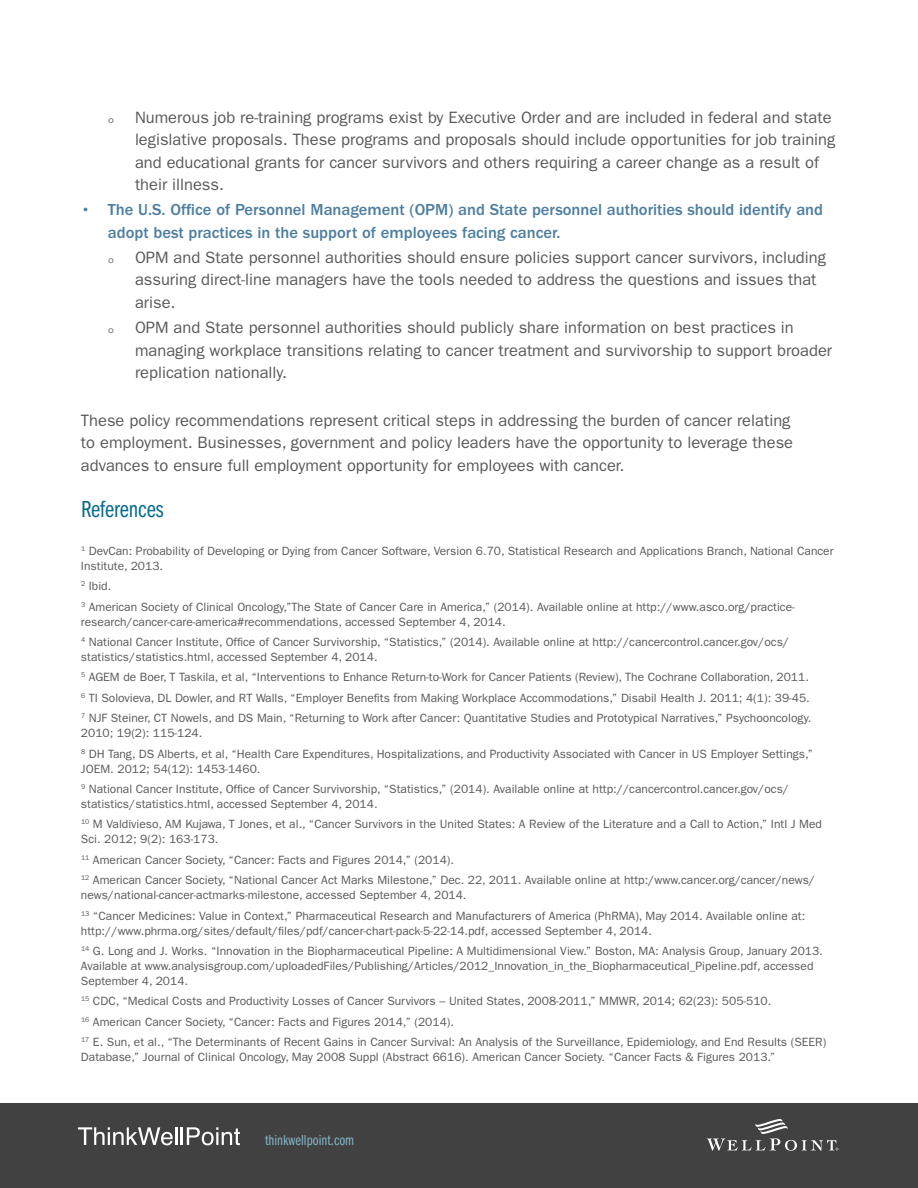
<style>
.page{position:relative;width:918px;height:1188px;background:#fff}
.page>*{position:absolute;margin:0;border:0;box-sizing:border-box;transform-origin:0 0}
.t1{font:24px "Franklin Gothic LT Book Cmpr";color:#066b90}
.t2{font:16.5px/22.5px "Franklin Gothic LT";color:#58595b}
.t3{font:500 16.5px/22.5px "Franklin Gothic LT";color:#4d7e9f}
.t4{font:15px "Franklin Gothic LT Book Cmpr";color:#83b5c7}
.t5{font:12px/20.4px "Franklin Gothic LT";color:#58595b}
.t6{font:9px "Gotham";color:#58595b}
</style>
<div class="page">
<div style="left:0;top:1104px;width:918px;height:84px;background:#424142"></div>
<svg style="left:78px;top:1127px;width:95px;height:18px"></svg>
<hr style="left:175px;top:1127px;width:3px;height:18px;background:#fff">
<svg style="left:181px;top:1127px;width:59px;height:18px"></svg>
<svg style="left:707px;top:1119px;width:131px;height:32px"></svg>
<p class="t6" style="left:108px;top:114px;width:7px">o</p>
<p class="t2" style="left:135px;top:106px;width:702px">Numerous job re-training programs exist by Executive Order and are included in federal and state legislative proposals. These programs and proposals should include opportunities for job training and educational grants for cancer survivors and others requiring a career change as a result of their illness.</p>
<h2 class="t3" style="left:108px;top:199px;width:717px;text-indent:-27px">• The U.S. Office of Personnel Management (OPM) and State personnel authorities should identify and adopt best practices in the support of employees facing cancer.</h2>
<p class="t6" style="left:108px;top:254px;width:7px">o</p>
<h2 class="t2" style="left:135px;top:246px;width:693px">OPM and State personnel authorities should ensure policies support cancer survivors, including assuring direct-line managers have the tools needed to address the questions and issues that arise.</h2>
<p class="t6" style="left:108px;top:324px;width:7px">o</p>
<h2 class="t2" style="left:135px;top:316px;width:699px">OPM and State personnel authorities should publicly share information on best practices in managing workplace transitions relating to cancer treatment and survivorship to support broader replication nationally.</h2>
<p class="t2" style="left:81px;top:409px;width:714px">These policy recommendations represent critical steps in addressing the burden of cancer relating to employment. Businesses, government and policy leaders have the opportunity to leverage these advances to ensure full employment opportunity for employees with cancer.</p>
<h1 class="t1" style="left:81px;top:496px;width:84px">References</h1>
<p class="t5" style="left:81px;top:543px;width:754px;line-height:15px"><sup>1</sup> DevCan: Probability of Developing or Dying from Cancer Software, Version 6.70, Statistical Research and Applications Branch, National Cancer<br>Institute, 2013.</p>
<p class="t5" style="left:81px;top:576px;width:715px"><sup>2</sup> Ibid.<br><sup>3</sup> American Society of Clinical Oncology,”The State of Cancer Care in America,” (2014). Available online at http://www.asco.org/practice-</p>
<p class="t5" style="left:81px;top:611px;width:710px">research/cancer-care-america#recommendations, accessed September 4, 2014.<br><sup>4</sup> National Cancer Institute, Office of Cancer Survivorship, “Statistics,” (2014). Available online at http://cancercontrol.cancer.gov/ocs/</p>
<p class="t5" style="left:81px;top:647px;width:732px">statistics/statistics.html, accessed September 4, 2014.<br><sup>5</sup> AGEM de Boer, T Taskila, et al, “Interventions to Enhance Return-to-Work for Cancer Patients (Review), The Cochrane Collaboration, 2011.<br><sup>6</sup> TI Solovieva, DL Dowler, and RT Walls, “Employer Benefits from Making Workplace Accommodations,” Disabil Health J. 2011; 4(1): 39-45.<br><sup>7</sup> NJF Steiner, CT Nowels, and DS Main, “Returning to Work after Cancer: Quantitative Studies and Prototypical Narratives,” Psychooncology.</p>
<p class="t5" style="left:81px;top:723px;width:733px">2010; 19(2): 115-124.<br><sup>8</sup> DH Tang, DS Alberts, et al, “Health Care Expenditures, Hospitalizations, and Productivity Associated with Cancer in US Employer Settings,”</p>
<p class="t5" style="left:81px;top:758px;width:710px">JOEM. 2012; 54(12): 1453-1460.<br><sup>9</sup> National Cancer Institute, Office of Cancer Survivorship, “Statistics,” (2014). Available online at http://cancercontrol.cancer.gov/ocs/</p>
<p class="t5" style="left:81px;top:794px;width:743px">statistics/statistics.html, accessed September 4, 2014.<br><sup>10</sup> M Valdivieso, AM Kujawa, T Jones, et al., “Cancer Survivors in the United States: A Review of the Literature and a Call to Action,” Intl J Med</p>
<p class="t5" style="left:81px;top:829px;width:736px">Sci. 2012; 9(2): 163-173.<br><sup>11</sup> American Cancer Society, “Cancer: Facts and Figures 2014,” (2014).<br><sup>12</sup> American Cancer Society, “National Cancer Act Marks Milestone,” Dec. 22, 2011. Available online at http:/www.cancer.org/cancer/news/</p>
<p class="t5" style="left:81px;top:885px;width:726px">news/national-cancer-actmarks-milestone, accessed September 4, 2014.<br><sup>13</sup> “Cancer Medicines: Value in Context,” Pharmaceutical Research and Manufacturers of America (PhRMA), May 2014. Available online at:</p>
<p class="t5" style="left:81px;top:920px;width:743px">http://www.phrma.org/sites/default/files/pdf/cancer-chart-pack-5-22-14.pdf, accessed September 4, 2014.<br><sup>14</sup> G. Long and J. Works. “Innovation in the Biopharmaceutical Pipeline: A Multidimensional View.” Boston, MA: Analysis Group, January 2013.</p>
<p class="t5" style="left:81px;top:959px;width:734px;line-height:15px">Available at www.analysisgroup.com/uploadedFiles/Publishing/Articles/2012_Innovation_in_the_Biopharmaceutical_Pipeline.pdf, accessed<br>September 4, 2014.</p>
<p class="t5" style="left:81px;top:991px;width:747px"><sup>15</sup> CDC, “Medical Costs and Productivity Losses of Cancer Survivors – United States, 2008-2011,” MMWR, 2014; 62(23): 505-510.<br><sup>16</sup> American Cancer Society, “Cancer: Facts and Figures 2014,” (2014).<br><sup>17</sup> E. Sun, et al., “The Determinants of Recent Gains in Cancer Survival: An Analysis of the Surveillance, Epidemiology, and End Results (SEER)</p>
<p class="t5" style="left:81px;top:1047px;width:696px">Database,” Journal of Clinical Oncology, May 2008 Suppl (Abstract 6616). American Cancer Society. “Cancer Facts &amp; Figures 2013.”</p>
<p class="t4" style="left:265px;top:1132px;width:91px">thinkwellpoint.com</p>
</div>
